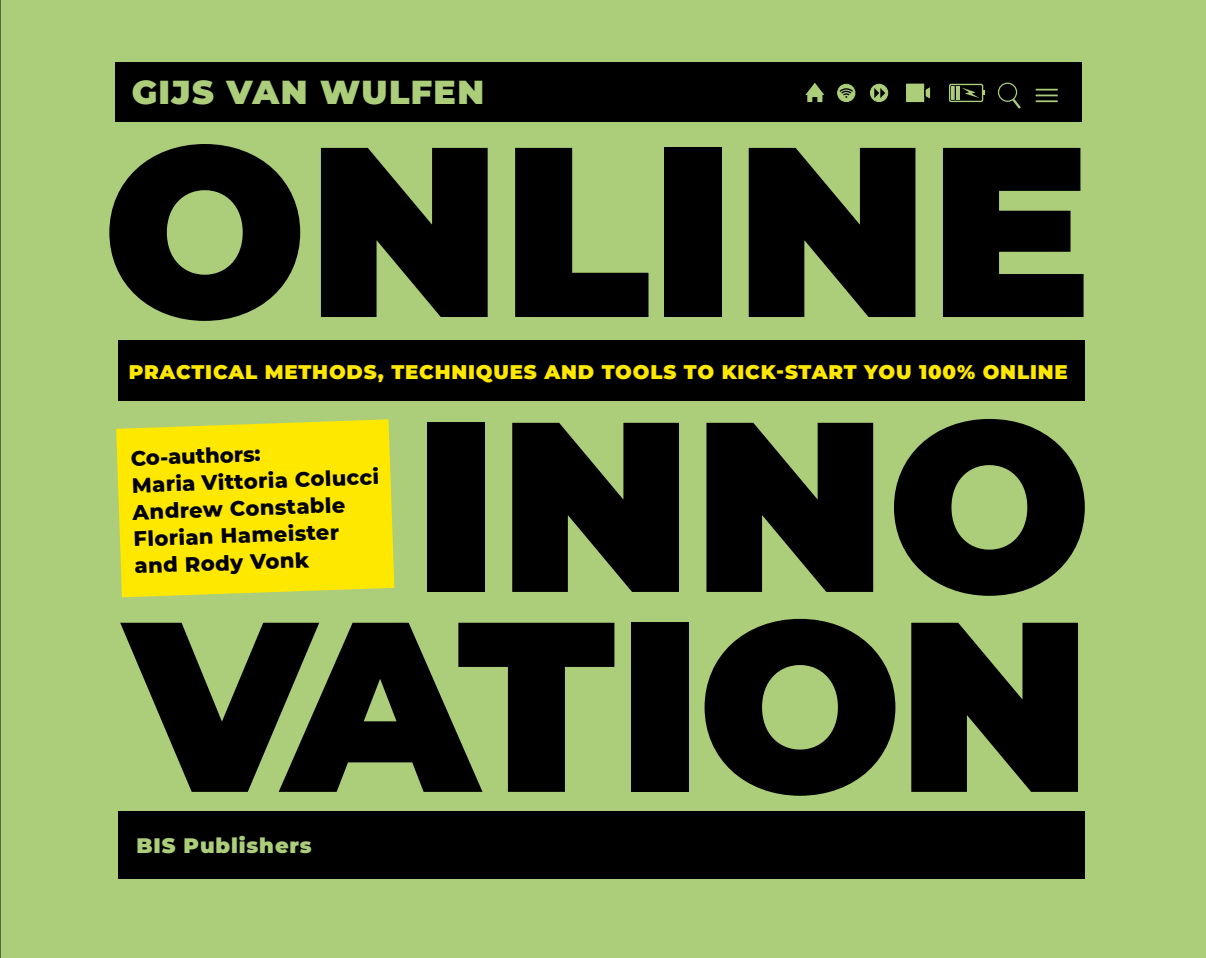
<style>
.page{position:relative;width:1206px;height:958px;background:#fff}
.page>*{position:absolute;margin:0;border:0;box-sizing:border-box;transform-origin:0 0}
.t1{font:900 241.5px/274.8px "Montserrat";color:#000;text-align:right}
.t2{font:900 33.25px "Montserrat";letter-spacing:.04em;color:#acce7b}
.t3{font:800 21px/26.9px "Montserrat";color:#000}
.t4{font:900 21px "Montserrat";letter-spacing:.04em;color:#acce7b}
.t5{font:900 19.78px "Montserrat";letter-spacing:.04em;color:#ffe800}
</style>
<div class="page">
<div style="left:1px;top:0;width:1204px;height:957px;background:#acce7b"></div>
<div style="left:115px;top:62px;width:966px;height:60px;background:#000"></div>
<svg style="left:116px;top:419px;width:278px;height:178px;background:#f9e608"></svg>
<div style="left:118px;top:341px;width:967px;height:60px;background:#000"></div>
<div style="left:118px;top:811px;width:967px;height:67px;background:#000"></div>
<svg style="left:1035px;top:89px;width:22px;height:7px"></svg>
<hr style="left:1035px;top:100px;width:22px;height:2px;background:#acce7b">
<svg style="left:805px;top:83px;width:19px;height:19px"></svg>
<div style="left:997px;top:83px;width:20px;height:19px;border:1px solid #acce7b;border-radius:50%"></div>
<svg style="left:1009px;top:96px;width:12px;height:13px"></svg>
<div style="left:949px;top:84px;width:34px;height:18px;border:1px solid #acce7b;border-radius:2px"></div>
<svg style="left:951px;top:86px;width:3px;height:14px"></svg>
<svg style="left:956px;top:86px;width:3px;height:14px"></svg>
<svg style="left:962px;top:87px;width:23px;height:11px"></svg>
<div style="left:870px;top:84px;width:17px;height:17px;background:#acce7b;border-radius:50%"></div>
<div style="left:870px;top:84px;width:18px;height:18px;border:1px solid #acce7b;border-radius:50%"></div>
<svg style="left:874px;top:88px;width:11px;height:10px"></svg>
<div style="left:837px;top:84px;width:18px;height:18px;background:#acce7b;border-radius:50%"></div>
<div style="left:837px;top:84px;width:18px;height:18px;border:1px solid #acce7b;border-radius:50%"></div>
<svg style="left:838px;top:88px;width:16px;height:10px"></svg>
<svg style="left:906px;top:83px;width:25px;height:20px"></svg>
<hr style="left:0;top:0;width:1px;height:957px;background:#000">
<h2 class="t2" style="left:132px;top:68px;width:354px">GIJS VAN WULFEN</h2>
<h1 class="t1" style="left:102px;top:78px;width:990px">ONLINE<br>INNO</h1>
<h1 class="t1" style="left:125px;top:553px;width:968px">VATION</h1>
<p class="t5" style="left:129px;top:357px;width:940px">PRACTICAL METHODS, TECHNIQUES AND TOOLS TO KICK-START YOU 100% ONLINE</p>
<p class="t3" style="left:130px;top:443px;width:249px;rotate:-2deg">Co-authors:<br>Maria Vittoria Colucci<br>Andrew Constable<br>Florian Hameister and Rody Vonk</p>
<p class="t4" style="left:136px;top:829px;width:177px">BIS Publishers</p>
</div>
